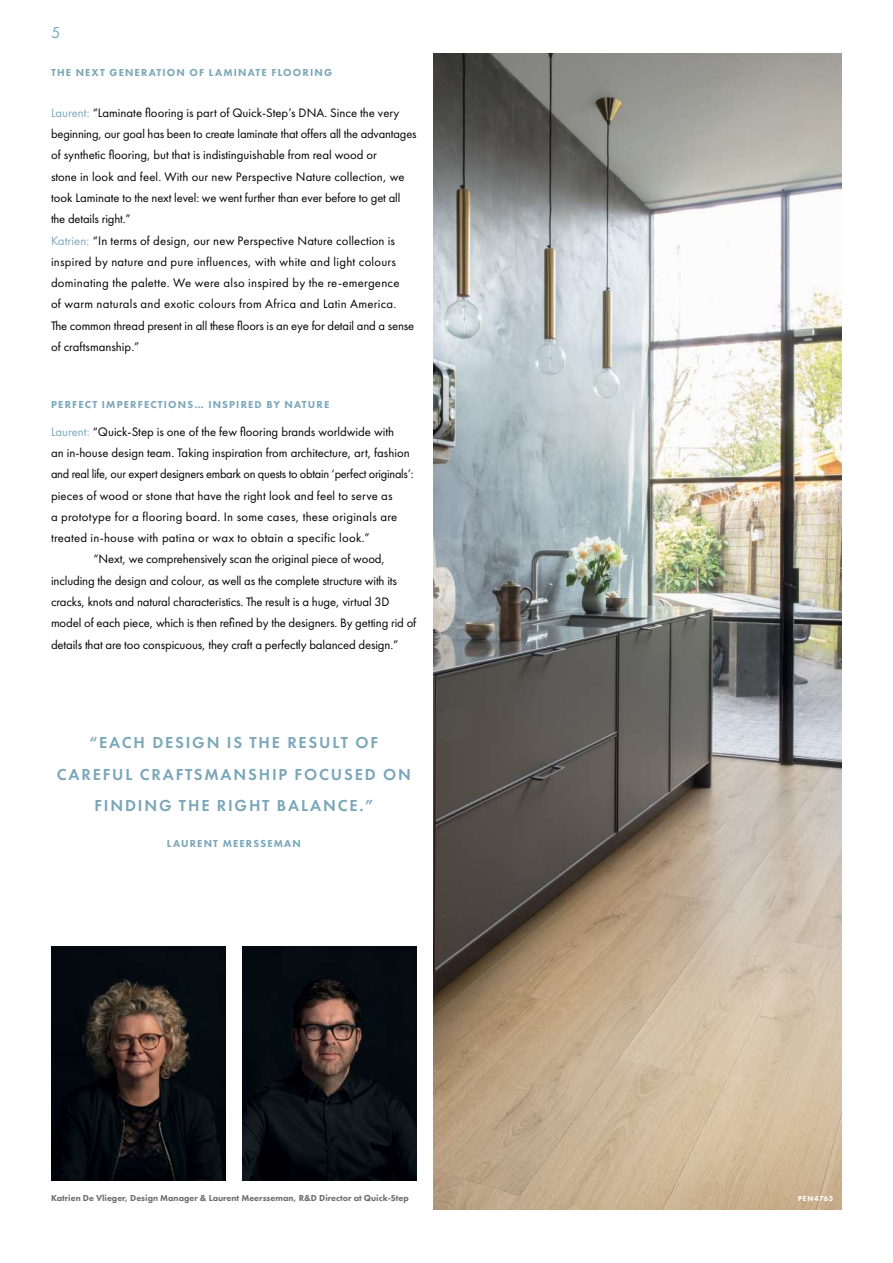
<style>
.page{position:relative;width:893px;height:1263px;background:#fff}
.page>*{position:absolute;margin:0;border:0;box-sizing:border-box;transform-origin:0 0}
.t1{font:600 16.5px/31.5px "Futura PT";letter-spacing:.11em;color:#7ba7ba;text-align:center}
.t2{font:16.5px "Futura PT";color:#7ba7ba}
.t3{font:12.75px/21.3px "Futura PT";color:#000}
.t4{font:12.75px "Futura PT";letter-spacing:.02em;color:#000}
.t5{font:12.75px "Futura PT";letter-spacing:-.02em;color:#000}
.t6{font:800 10.5px "Futura PT";letter-spacing:.11em;color:#7ba7ba}
.t7{font:800 9px "Futura PT";color:#6d6e71}
.t8{font:800 7.5px "Futura PT";letter-spacing:.1em;color:#fff}
.s1{color:#7ba7ba}
</style>
<div class="page">
<img style="left:51px;top:946px;width:174px;height:234px">
<img style="left:242px;top:946px;width:175px;height:234px">
<img style="left:434px;top:53px;width:408px;height:1157px">
<p class="t2" style="left:51px;top:23px;width:11px">5</p>
<p class="t6" style="left:51px;top:66px;width:283px">THE NEXT GENERATION OF LAMINATE FLOORING</p>
<p class="t3" style="left:51px;top:102px;width:367px"><span class="s1">Laurent:</span> “Laminate flooring is part of Quick-Step’s DNA. Since the very beginning, our goal has been to create laminate that offers all the advantages of synthetic flooring, but that is indistinguishable from real wood or<br>stone in look and feel. With our new Perspective Nature collection, we took Laminate to the next level: we went further than ever before to get all the details right.”<br><span class="s1">Katrien:</span> “In terms of design, our new Perspective Nature collection is inspired by nature and pure influences, with white and light colours dominating the palette. We were also inspired by the re-emergence<br>of warm naturals and exotic colours from Africa and Latin America.<br>The common thread present in all these floors is an eye for detail and a sense of craftsmanship.”</p>
<p class="t6" style="left:51px;top:397px;width:280px">PERFECT IMPERFECTIONS… INSPIRED BY NATURE</p>
<p class="t3" style="left:51px;top:421px;width:345px"><span class="s1">Laurent:</span> “Quick-Step is one of the few flooring brands worldwide with</p>
<p class="t3" style="left:51px;top:442px;width:360px">an in-house design team. Taking inspiration from architecture, art, fashion</p>
<p class="t5" style="left:51px;top:467px;width:364px">and real life, our expert designers embark on quests to obtain ‘perfect originals’:</p>
<p class="t3" style="left:51px;top:485px;width:343px">pieces of wood or stone that have the right look and feel to serve as</p>
<p class="t4" style="left:51px;top:509px;width:348px">a prototype for a flooring board. In some cases, these originals are</p>
<p class="t4" style="left:51px;top:530px;width:320px">treated in-house with patina or wax to obtain a specific look.”</p>
<p class="t3" style="left:94px;top:548px;width:293px">“Next, we comprehensively scan the original piece of wood,</p>
<p class="t3" style="left:51px;top:570px;width:347px">including the design and colour, as well as the complete structure with its</p>
<p class="t3" style="left:51px;top:591px;width:340px">cracks, knots and natural characteristics. The result is a huge, virtual 3D</p>
<p class="t3" style="left:51px;top:612px;width:367px">model of each piece, which is then refined by the designers. By getting rid of</p>
<p class="t3" style="left:51px;top:633px;width:349px">details that are too conspicuous, they craft a perfectly balanced design.”</p>
<p class="t1" style="left:57px;top:727px;width:356px">“EACH DESIGN IS THE RESULT OF<br>CAREFUL CRAFTSMANSHIP FOCUSED ON<br>FINDING THE RIGHT BALANCE.”</p>
<p class="t6" style="left:167px;top:837px;width:135px">LAURENT MEERSSEMAN</p>
<p class="t7" style="left:51px;top:1193px;width:359px">Katrien De Vlieger, Design Manager &amp; Laurent Meersseman, R&amp;D Director at Quick-Step</p>
<p class="t8" style="left:798px;top:1194px;width:37px">PEN4763</p>
</div>
